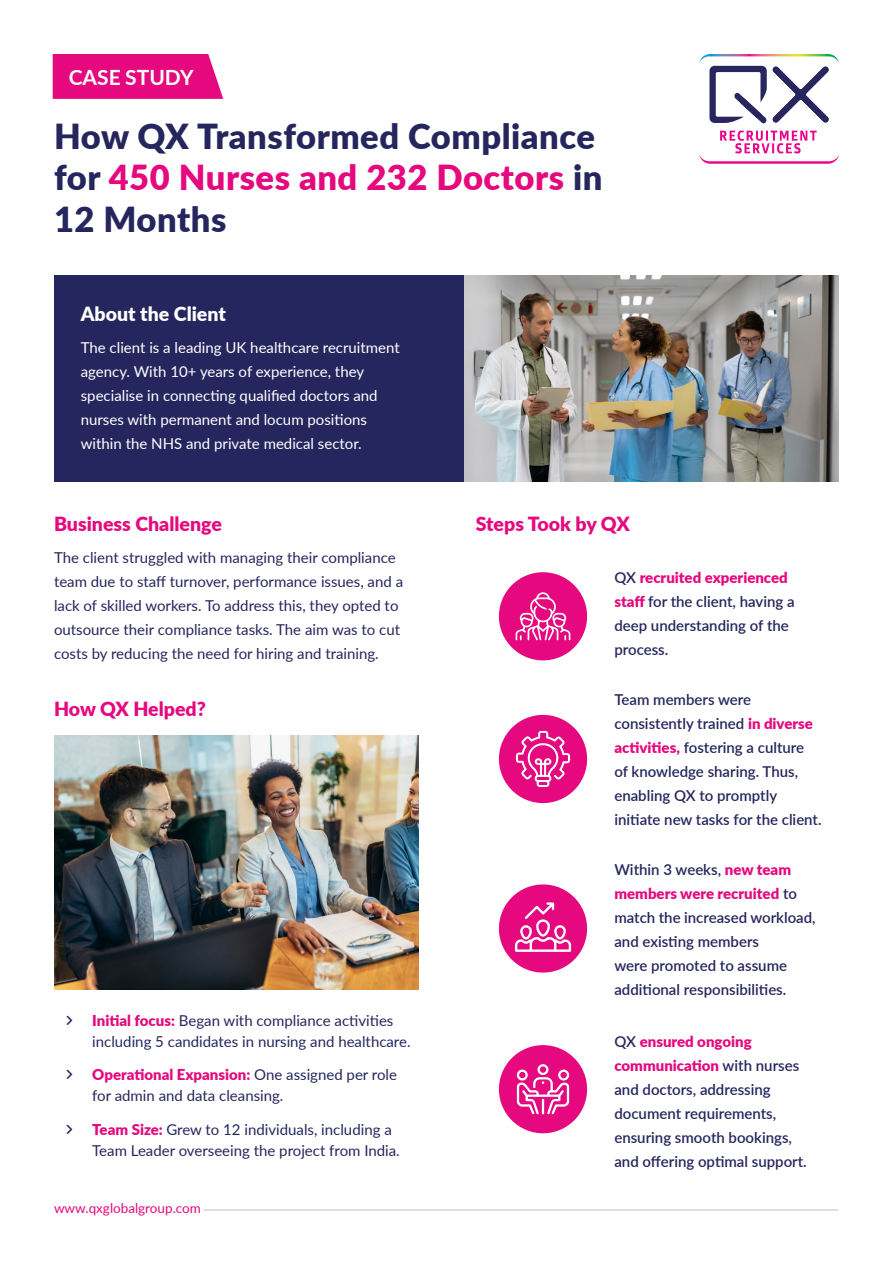
<style>
.page{position:relative;width:893px;height:1263px;background:#fff}
.page>*{position:absolute;margin:0;border:0;box-sizing:border-box;transform-origin:0 0}
.t1{font:900 34.5px/41.4px "Lato";letter-spacing:.015em;color:#26265e}
.t2{font:700 21px "Lato";color:#fff}
.t3{font:900 19.5px "Lato";color:#e5087e}
.t4{font:900 19.5px "Lato";color:#fff}
.t5{font:600 15px/24px "Lato";color:#26265e}
.t6{font:15px/24px "Lato";color:#26265e}
.t7{font:15px/24px "Lato";color:#fff}
.t8{font:13.5px "Lato";color:#e5087e}
.s1{color:#e5087e}
.s2{font-weight:900;color:#e5087e}
</style>
<div class="page">
<hr style="left:204px;top:1209px;width:634px;height:1px;background:#c0c2c4">
<div style="left:53px;top:54px;width:170px;height:45px;background:#e5087e"></div>
<div style="left:54px;top:276px;width:410px;height:206px;background:#26265e"></div>
<img style="left:464px;top:276px;width:375px;height:206px">
<svg style="left:699px;top:54px;width:140px;height:70px"></svg>
<svg style="left:699px;top:130px;width:140px;height:34px"></svg>
<div style="left:499px;top:572px;width:88px;height:88px;background:#e5087e;border-radius:50%"></div>
<svg style="left:516px;top:592px;width:54px;height:48px"></svg>
<div style="left:499px;top:715px;width:88px;height:88px;background:#e5087e;border-radius:50%"></div>
<svg style="left:516px;top:731px;width:54px;height:56px"></svg>
<div style="left:499px;top:884px;width:88px;height:88px;background:#e5087e;border-radius:50%"></div>
<svg style="left:515px;top:902px;width:56px;height:50px"></svg>
<div style="left:499px;top:1045px;width:88px;height:88px;background:#e5087e;border-radius:50%"></div>
<svg style="left:517px;top:1064px;width:52px;height:50px"></svg>
<img style="left:54px;top:735px;width:365px;height:254px">
<h2 class="t2" style="left:69px;top:62px;width:126px">CASE STUDY</h2>
<h1 class="t1" style="left:54px;top:114px;width:550px">How QX Transformed Compliance for <span class="s1">450 Nurses and 232 Doctors</span> in<br>12 Months</h1>
<h3 class="t4" style="left:81px;top:299px;width:147px">About the Client</h3>
<p class="t7" style="left:81px;top:335px;width:321px">The client is a leading UK healthcare recruitment agency. With 10+ years of experience, they specialise in connecting qualified doctors and nurses with permanent and locum positions within the NHS and private medical sector.</p>
<h3 class="t3" style="left:54px;top:509px;width:169px">Business Challenge</h3>
<h3 class="t3" style="left:476px;top:509px;width:155px">Steps Took by QX</h3>
<p class="t6" style="left:54px;top:545px;width:351px">The client struggled with managing their compliance team due to staff turnover, performance issues, and a lack of skilled workers. To address this, they opted to outsource their compliance tasks. The aim was to cut costs by reducing the need for hiring and training.</p>
<p class="t5" style="left:614px;top:565px;width:182px">QX <span class="s2">recruited experienced staff</span> for the client, having a deep understanding of the process.</p>
<p class="t5" style="left:614px;top:687px;width:209px">Team members were consistently trained <span class="s2">in diverse activities,</span> fostering a culture of knowledge sharing. Thus, enabling QX to promptly initiate new tasks for the client.</p>
<p class="t5" style="left:614px;top:856px;width:203px">Within 3 weeks, <span class="s2">new team members were recruited</span> to match the increased workload, and existing members<br>were promoted to assume additional responsibilities.</p>
<p class="t5" style="left:614px;top:1028px;width:194px">QX <span class="s2">ensured ongoing communication</span> with nurses and doctors, addressing document requirements, ensuring smooth bookings, and offering optimal support.</p>
<h3 class="t3" style="left:54px;top:694px;width:153px">How QX Helped?</h3>
<p class="t6" style="left:92px;top:1009px;width:320px;line-height:21px"><span class="s2">Initial focus:</span> Began with compliance activities including 5 candidates in nursing and healthcare.</p>
<p class="t6" style="left:92px;top:1064px;width:306px;line-height:21px"><span class="s2">Operational Expansion:</span> One assigned per role for admin and data cleansing.</p>
<p class="t6" style="left:92px;top:1118px;width:309px;line-height:21px"><span class="s2">Team Size:</span> Grew to 12 individuals, including a<br>Team Leader overseeing the project from India.</p>
<p class="t8" style="left:54px;top:1199px;width:148px">www.qxglobalgroup.com</p>
</div>
